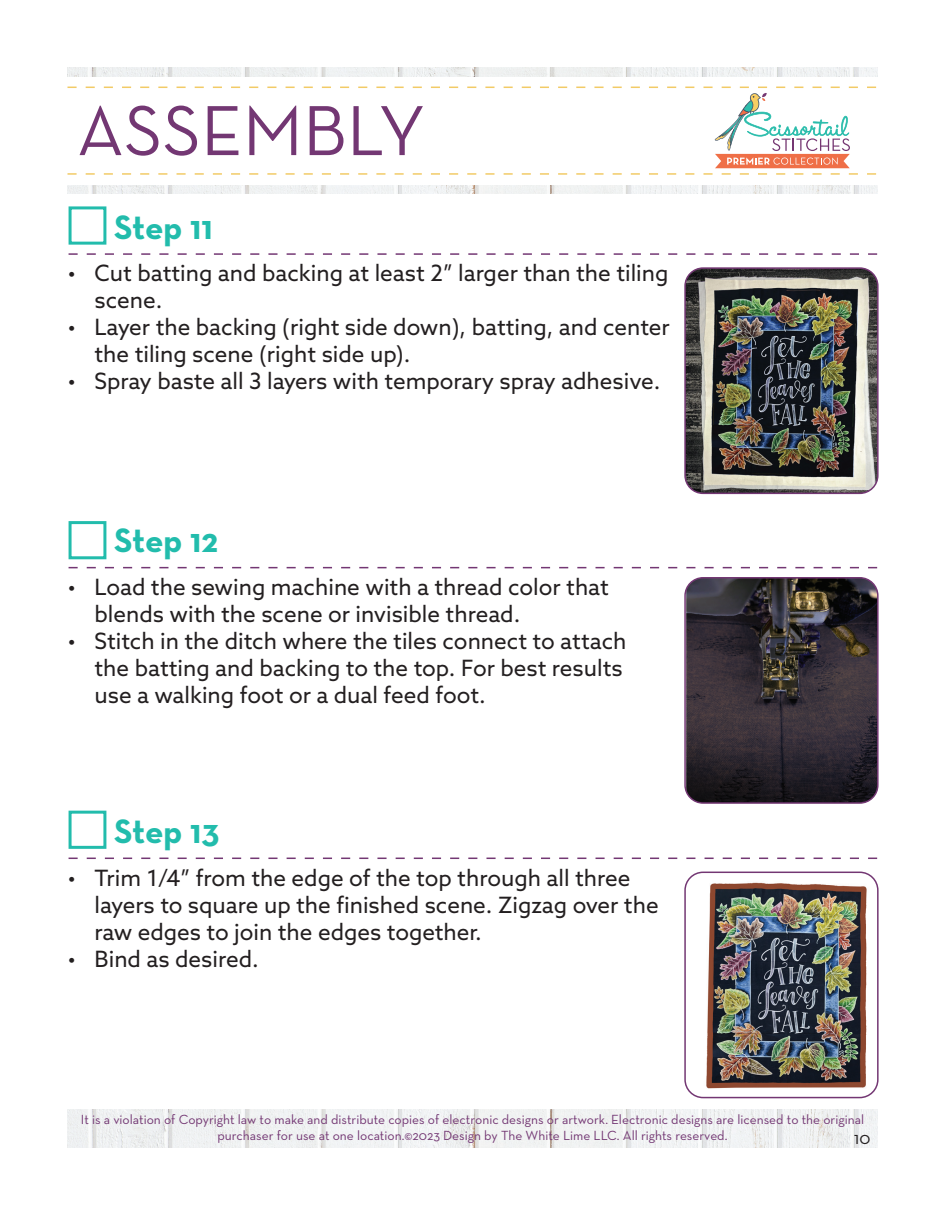
<style>
.page{position:relative;width:945px;height:1215px;background:#fff}
.page>*{position:absolute;margin:0;border:0;box-sizing:border-box;transform-origin:0 0}
.t1{font:72px "Neutra Text";color:#733773}
.t2{font:700 34.5px "Neutra Text";letter-spacing:-.005em;color:#22bcac}
.t3{font:22.5px/27px "Azo Sans";color:#231f20}
.t4{font:18px "Neutra Text";color:#231f20}
.t5{font:13.5px/16.2px "Neutra Text";color:#733773;text-align:center}
</style>
<div class="page">
<img style="left:68px;top:1109px;width:810px;height:39px">
<img style="left:68px;top:68px;width:810px;height:125px">
<div style="left:43px;top:77px;width:863px;height:107px;background:#fff"></div>
<svg style="left:69px;top:567px;width:808px;height:1px"></svg>
<img style="left:687px;top:580px;width:189px;height:221px">
<div style="left:684px;top:577px;width:195px;height:227px;border:2px solid #733773;border-radius:18px"></div>
<svg style="left:69px;top:858px;width:808px;height:1px"></svg>
<img style="left:690px;top:873px;width:183px;height:224px">
<div style="left:684px;top:872px;width:195px;height:226px;border:2px solid #733773;border-radius:18px"></div>
<div style="left:69px;top:521px;width:37px;height:38px;border:3px solid #22bcac"></div>
<div style="left:69px;top:811px;width:37px;height:38px;border:3px solid #22bcac"></div>
<svg style="left:69px;top:253px;width:808px;height:2px"></svg>
<img style="left:687px;top:270px;width:189px;height:223px">
<div style="left:684px;top:267px;width:195px;height:227px;border:2px solid #733773;border-radius:18px"></div>
<div style="left:69px;top:206px;width:37px;height:39px;border:3px solid #22bcac"></div>
<svg style="left:68px;top:87px;width:808px;height:88px"></svg>
<h1 class="t1" style="left:77px;top:87px;width:350px">ASSEMBLY</h1>
<h2 class="t2" style="left:114px;top:206px;width:101px">Step 11</h2>
<p class="t3" style="left:94px;top:259px;width:576px;text-indent:-27px">• Cut batting and backing at least 2” larger than the tiling scene.</p>
<p class="t3" style="left:94px;top:313px;width:577px;text-indent:-27px">• Layer the backing (right side down), batting, and center the tiling scene (right side up).</p>
<p class="t3" style="left:68px;top:367px;width:594px">• Spray baste all 3 layers with temporary spray adhesive.</p>
<h2 class="t2" style="left:114px;top:519px;width:106px">Step 12</h2>
<p class="t3" style="left:94px;top:573px;width:516px;text-indent:-27px">• Load the sewing machine with a thread color that blends with the scene or invisible thread.</p>
<p class="t3" style="left:94px;top:627px;width:534px;text-indent:-27px">• Stitch in the ditch where the tiles connect to attach the batting and backing to the top. For best results use a walking foot or a dual feed foot.</p>
<h2 class="t2" style="left:114px;top:810px;width:107px">Step 13</h2>
<p class="t3" style="left:94px;top:864px;width:566px;text-indent:-27px">• Trim 1/4” from the edge of the top through all three layers to square up the finished scene. Zigzag over the raw edges to join the edges together.</p>
<p class="t3" style="left:68px;top:945px;width:193px">• Bind as desired.</p>
<p class="t5" style="left:81px;top:1111px;width:785px">It is a violation of Copyright law to make and distribute copies of electronic designs or artwork. Electronic designs are licensed to the original purchaser for use at one location.©2023 Design by The White Lime LLC. All rights reserved.</p>
<p class="t4" style="left:854px;top:1126px;width:18px">10</p>
</div>
